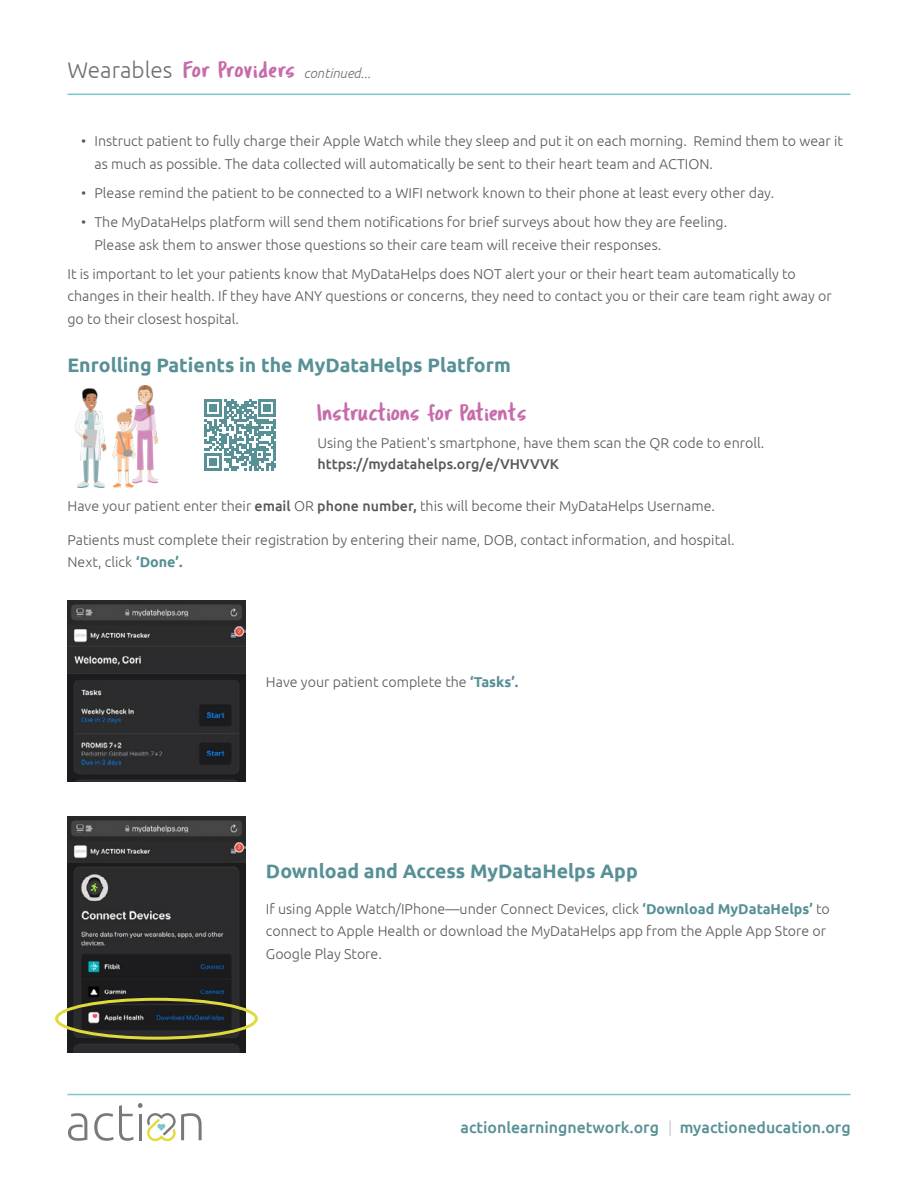
<style>
.page{position:relative;width:918px;height:1188px;background:#fff}
.page>*{position:absolute;margin:0;border:0;box-sizing:border-box;transform-origin:0 0}
.t1{font:24px "Tragic Marker";color:#c76cab}
.t2{font:700 19.5px "Ubuntu";color:#579095}
.t3{font:500 15.9px "Ubuntu";color:#579095}
.t4{font:300 14.25px/22.5px "Ubuntu";color:#58595b}
.t5{font:500 14.25px "Ubuntu";color:#58595b}
.s1{font-family:"Ubuntu";font-weight:300;font-size:22.5px;color:#6d6f71}
.s2{font-family:"Ubuntu";font-weight:300;font-style:italic;font-size:13.5px;color:#6d6f71}
.s3{font-weight:500}
.s4{font-weight:700;color:#579095}
.s5{font-weight:300;color:#bcbec0}
</style>
<div class="page">
<hr style="left:68px;top:1094px;width:782px;height:1px;background:#7cc8c6">
<svg style="left:68px;top:1113px;width:19px;height:28px"></svg>
<svg style="left:94px;top:1103px;width:108px;height:38px"></svg>
<hr style="left:68px;top:94px;width:782px;height:1px;background:#7cc8c6">
<img style="left:75px;top:386px;width:83px;height:101px">
<svg style="left:204px;top:399px;width:72px;height:72px"></svg>
<img style="left:68px;top:601px;width:178px;height:180px">
<img style="left:68px;top:817px;width:178px;height:236px">
<div style="left:55px;top:998px;width:203px;height:42px;border:3px solid #e1da3d;border-radius:50%"></div>
<h1 class="t1" style="left:68px;top:55px;width:305px"><span class="s1">Wearables</span> For Providers <span class="s2">continued...</span></h1>
<p class="t4" style="left:94px;top:129px;width:750px;text-indent:-13px">• Instruct patient to fully charge their Apple Watch while they sleep and put it on each morning. Remind them to wear it as much as possible. The data collected will automatically be sent to their heart team and ACTION.</p>
<p class="t4" style="left:81px;top:181px;width:695px">• Please remind the patient to be connected to a WIFI network known to their phone at least every other day.</p>
<p class="t4" style="left:94px;top:210px;width:634px;text-indent:-13px">• The MyDataHelps platform will send them notifications for brief surveys about how they are feeling.<br>Please ask them to answer those questions so their care team will receive their responses.</p>
<p class="t4" style="left:67px;top:262px;width:766px">It is important to let your patients know that MyDataHelps does NOT alert your or their heart team automatically to changes in their health. If they have ANY questions or concerns, they need to contact you or their care team right away or go to their closest hospital.</p>
<h2 class="t2" style="left:68px;top:353px;width:445px">Enrolling Patients in the MyDataHelps Platform</h2>
<h1 class="t1" style="left:318px;top:397px;width:211px">Instructions for Patients</h1>
<p class="t4" style="left:318px;top:432px;width:448px">Using the Patient's smartphone, have them scan the QR code to enroll.</p>
<p class="t5" style="left:318px;top:455px;width:243px">https://mydatahelps.org/e/VHVVVK</p>
<p class="t4" style="left:68px;top:494px;width:649px">Have your patient enter their <span class="s3">email</span> OR <span class="s3">phone number,</span> this will become their MyDataHelps Username.</p>
<p class="t4" style="left:68px;top:529px;width:669px;line-height:21.6px">Patients must complete their registration by entering their name, DOB, contact information, and hospital.<br>Next, click <span class="s4">‘Done’.</span></p>
<p class="t4" style="left:266px;top:670px;width:254px">Have your patient complete the <span class="s4">‘Tasks’.</span></p>
<h2 class="t2" style="left:266px;top:859px;width:373px">Download and Access MyDataHelps App</h2>
<p class="t4" style="left:266px;top:897px;width:565px">If using Apple Watch/IPhone—under Connect Devices, click <span class="s4">‘Download MyDataHelps’</span> to connect to Apple Health or download the MyDataHelps app from the Apple App Store or<br>Google Play Store.</p>
<p class="t3" style="left:461px;top:1117px;width:392px">actionlearningnetwork.org <span class="s5">|</span> myactioneducation.org</p>
</div>
